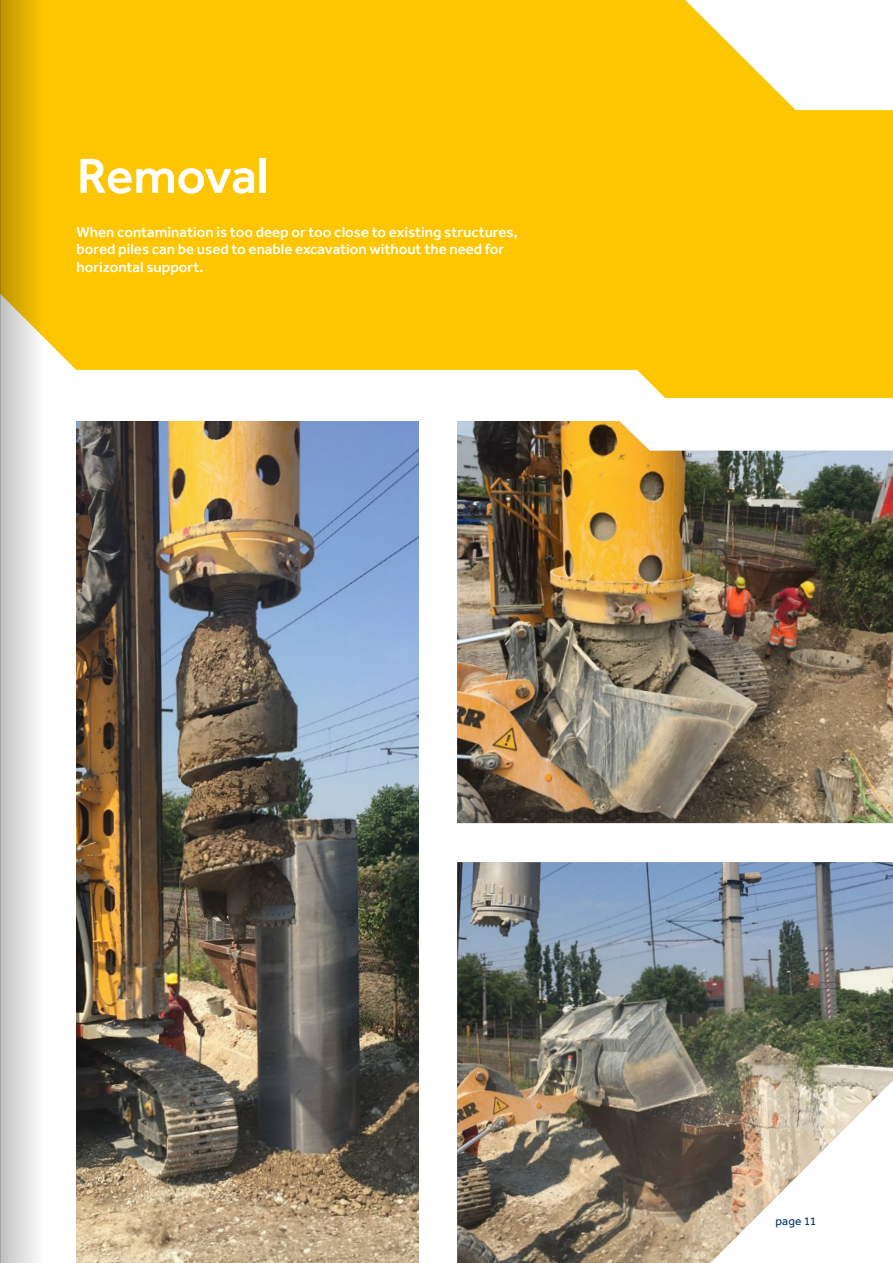
<style>
.page{position:relative;width:893px;height:1263px;background:#fff}
.page>*{position:absolute;margin:0;border:0;box-sizing:border-box;transform-origin:0 0}
.Section_Headers{font:500 51px "Effra";letter-spacing:-.005em;color:#fff}
.Body_Text{font:500 15px/17.2px "Effra";color:#fff}
.t1{font:12px "Effra";letter-spacing:.02em;color:#003865}
</style>
<div class="page">
<img style="left:457px;top:862px;width:436px;height:401px">
<img style="left:457px;top:421px;width:436px;height:402px">
<img style="left:76px;top:421px;width:342px;height:842px">
<svg style="left:43px;top:0;width:850px;height:398px;background:#fdcb1a"></svg>
<svg style="left:1px;top:0;width:42px;height:1263px"></svg>
<hr style="left:0;top:0;width:1px;height:1263px;background:#000">
<p class="Section_Headers" style="left:77px;top:145px;width:193px">Removal</p>
<p class="Body_Text" style="left:77px;top:223px;width:443px">When contamination is too deep or too close to existing structures, bored piles can be used to enable excavation without the need for horizontal support.</p>
<p class="t1" style="left:775px;top:1213px;width:43px">page 11</p>
</div>
